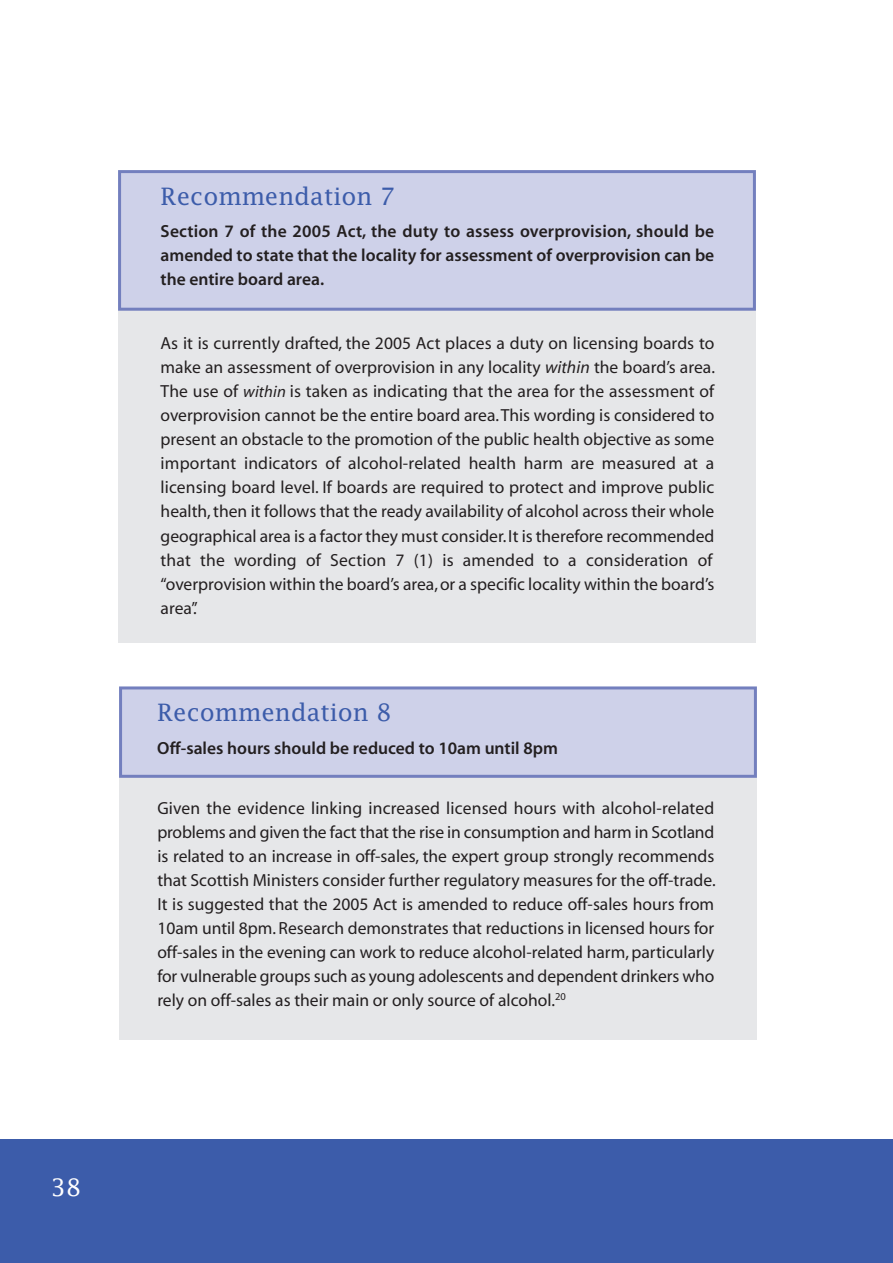
<style>
.page{position:relative;width:893px;height:1263px;background:#fff}
.page>*{position:absolute;margin:0;border:0;box-sizing:border-box;transform-origin:0 0}
.t1{font:24px "Lucida Fax";color:#3c5caa}
.t2{font:24px "Lucida Fax";color:#fff}
.t3{font:17.55px/24px "Myriad MM.400.wt.600.wd";color:#231f20;text-align:justify}
.t4{font:17.55px/24px "Myriad MM.565.wt.600.wd";color:#231f20;text-align:justify}
.s1{font-family:"Myriad MM It.400.wt.600.wd"}
.s2{font-family:"Myriad MM It.400.wt.600.wd";font-size:16.5px}
</style>
<div class="page">
<div style="left:0;top:1140px;width:893px;height:123px;background:#3c5caa"></div>
<div style="left:119px;top:772px;width:638px;height:268px;background:#e6e7e9"></div>
<div style="left:122px;top:689px;width:632px;height:86px;background:#ced1e9"></div>
<div style="left:119px;top:686px;width:638px;height:92px;border:3px solid #737fbe"></div>
<div style="left:118px;top:280px;width:638px;height:362px;background:#e6e7e9"></div>
<div style="left:121px;top:173px;width:632px;height:135px;background:#ced1e9"></div>
<div style="left:118px;top:170px;width:638px;height:141px;border:3px solid #737fbe"></div>
<h1 class="t2" style="left:51px;top:1174px;width:32px">38</h1>
<h1 class="t1" style="left:161px;top:183px;width:236px">Recommendation 7</h1>
<p class="t4" style="left:161px;top:221px;width:555px">Section 7 of the 2005 Act, the duty to assess overprovision, should be amended to state that the locality for assessment of overprovision can be the entire board area.</p>
<p class="t3" style="left:161px;top:333px;width:556px;text-align:left">As it is currently drafted, the 2005 Act places a duty on licensing boards to make an assessment of overprovision in any locality <span class="s1">within</span> the board’s area.<br>The use of <span class="s2">within</span> is taken as indicating that the area for the assessment of overprovision cannot be the entire board area.This wording is considered to present an obstacle to the promotion of the public health objective as some important indicators of alcohol-related health harm are measured at a licensing board level. If boards are required to protect and improve public health, then it follows that the ready availability of alcohol across their whole geographical area is a factor they must consider.It is therefore recommended that the wording of Section 7 (1) is amended to a consideration of “overprovision within the board’s area, or a specific locality within the board’s area”.</p>
<h1 class="t1" style="left:157px;top:699px;width:236px">Recommendation 8</h1>
<p class="t4" style="left:157px;top:737px;width:402px">Off-sales hours should be reduced to 10am until 8pm</p>
<p class="t3" style="left:157px;top:797px;width:560px">Given the evidence linking increased licensed hours with alcohol-related problems and given the fact that the rise in consumption and harm in Scotland is related to an increase in off-sales, the expert group strongly recommends that Scottish Ministers consider further regulatory measures for the off-trade.<br>It is suggested that the 2005 Act is amended to reduce off-sales hours from 10am until 8pm. Research demonstrates that reductions in licensed hours for off-sales in the evening can work to reduce alcohol-related harm, particularly for vulnerable groups such as young adolescents and dependent drinkers who rely on off-sales as their main or only source of alcohol.<sup>20</sup></p>
</div>
